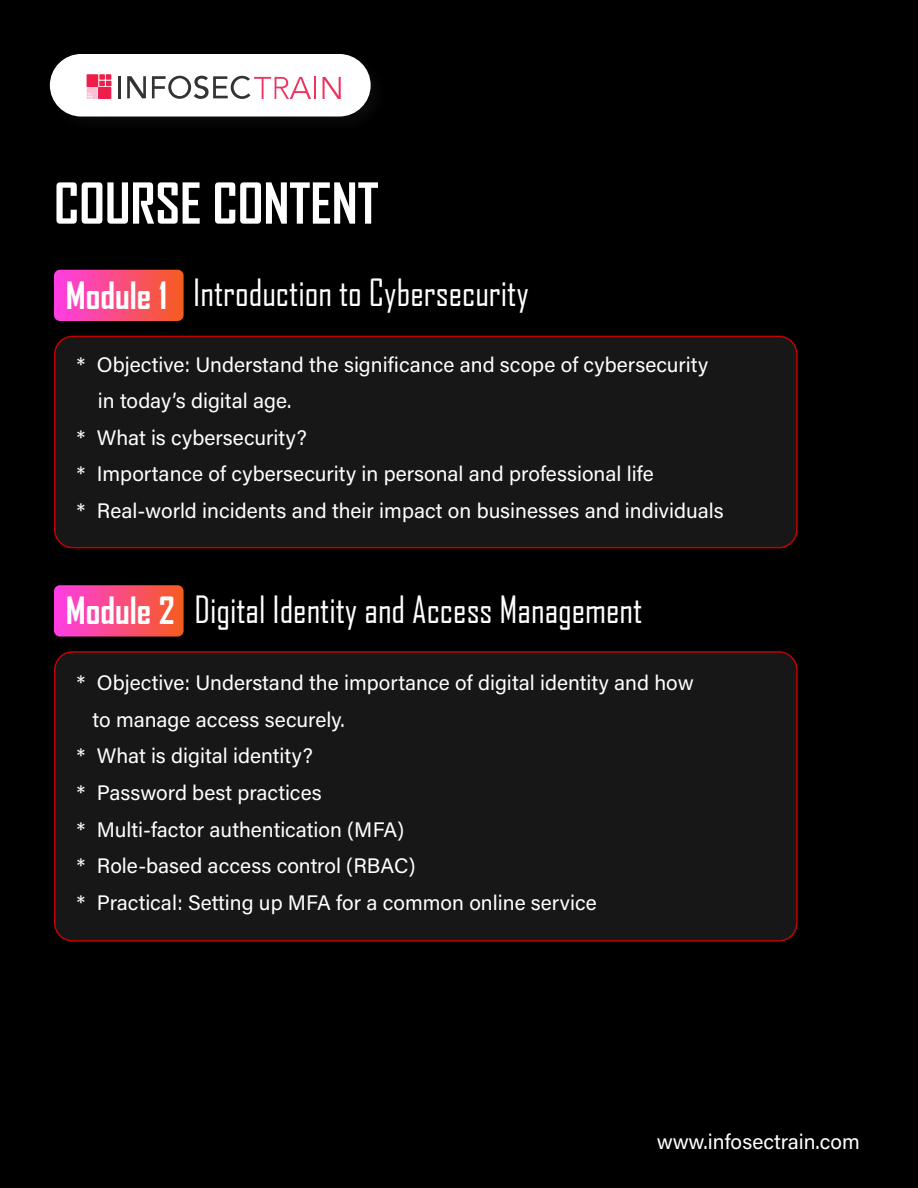
<style>
.page{position:relative;width:918px;height:1188px;background:#000}
.page>*{position:absolute;margin:0;border:0;box-sizing:border-box;transform-origin:0 0}
.t1{font:700 54px "Agency FB";color:#fff}
.t2{font:36px "Agency FB";color:#fff}
.t3{font:700 36px "Agency FB";color:#fff}
.t4{font:21px "Acumin Pro";color:#fff}
</style>
<div class="page">
<div style="left:50px;top:54px;width:321px;height:63px;background:#fff;border-radius:31px"></div>
<svg style="left:87px;top:74px;width:24px;height:25px"></svg>
<hr style="left:118px;top:76px;width:3px;height:22px;background:#323332">
<svg style="left:127px;top:76px;width:19px;height:22px"></svg>
<svg style="left:152px;top:76px;width:159px;height:23px"></svg>
<hr style="left:314px;top:77px;width:2px;height:22px;background:#ee335e">
<svg style="left:323px;top:77px;width:18px;height:22px"></svg>
<div style="left:55px;top:336px;width:742px;height:212px;background:#171717;border-radius:18px"></div>
<div style="left:54px;top:336px;width:744px;height:212px;border:2px solid #c20202;border-radius:18px"></div>
<div style="left:55px;top:652px;width:742px;height:289px;background:#171717;border-radius:18px"></div>
<div style="left:54px;top:651px;width:744px;height:291px;border:2px solid #c20202;border-radius:18px"></div>
<svg style="left:54px;top:270px;width:130px;height:51px;background:#f84b80"></svg>
<svg style="left:54px;top:585px;width:130px;height:52px;background:#f44a7e"></svg>
<h1 class="t1" style="left:54px;top:170px;width:326px">COURSE CONTENT</h1>
<h2 class="t3" style="left:66px;top:273px;width:103px">Module 1</h2>
<h2 class="t2" style="left:193px;top:271px;width:337px">Introduction to Cybersecurity</h2>
<p class="t4" style="left:77px;top:350px;width:633px">* Objective: Understand the significance and scope of cybersecurity</p>
<p class="t4" style="left:98px;top:386px;width:195px">in today’s digital age.</p>
<p class="t4" style="left:77px;top:423px;width:232px">* What is cybersecurity?</p>
<p class="t4" style="left:77px;top:460px;width:579px">* Importance of cybersecurity in personal and professional life</p>
<p class="t4" style="left:77px;top:496px;width:649px">* Real-world incidents and their impact on businesses and individuals</p>
<h2 class="t3" style="left:66px;top:588px;width:110px">Module 2</h2>
<h2 class="t2" style="left:194px;top:588px;width:449px">Digital Identity and Access Management</h2>
<p class="t4" style="left:77px;top:668px;width:619px">* Objective: Understand the importance of digital identity and how</p>
<p class="t4" style="left:93px;top:705px;width:254px">to manage access securely.</p>
<p class="t4" style="left:77px;top:742px;width:238px">* What is digital identity?</p>
<p class="t4" style="left:77px;top:778px;width:247px">* Password best practices</p>
<p class="t4" style="left:77px;top:815px;width:329px">* Multi-factor authentication (MFA)</p>
<p class="t4" style="left:77px;top:851px;width:340px">* Role-based access control (RBAC)</p>
<p class="t4" style="left:77px;top:888px;width:522px">* Practical: Setting up MFA for a common online service</p>
<p class="t4" style="left:657px;top:1128px;width:205px">www.infosectrain.com</p>
</div>
